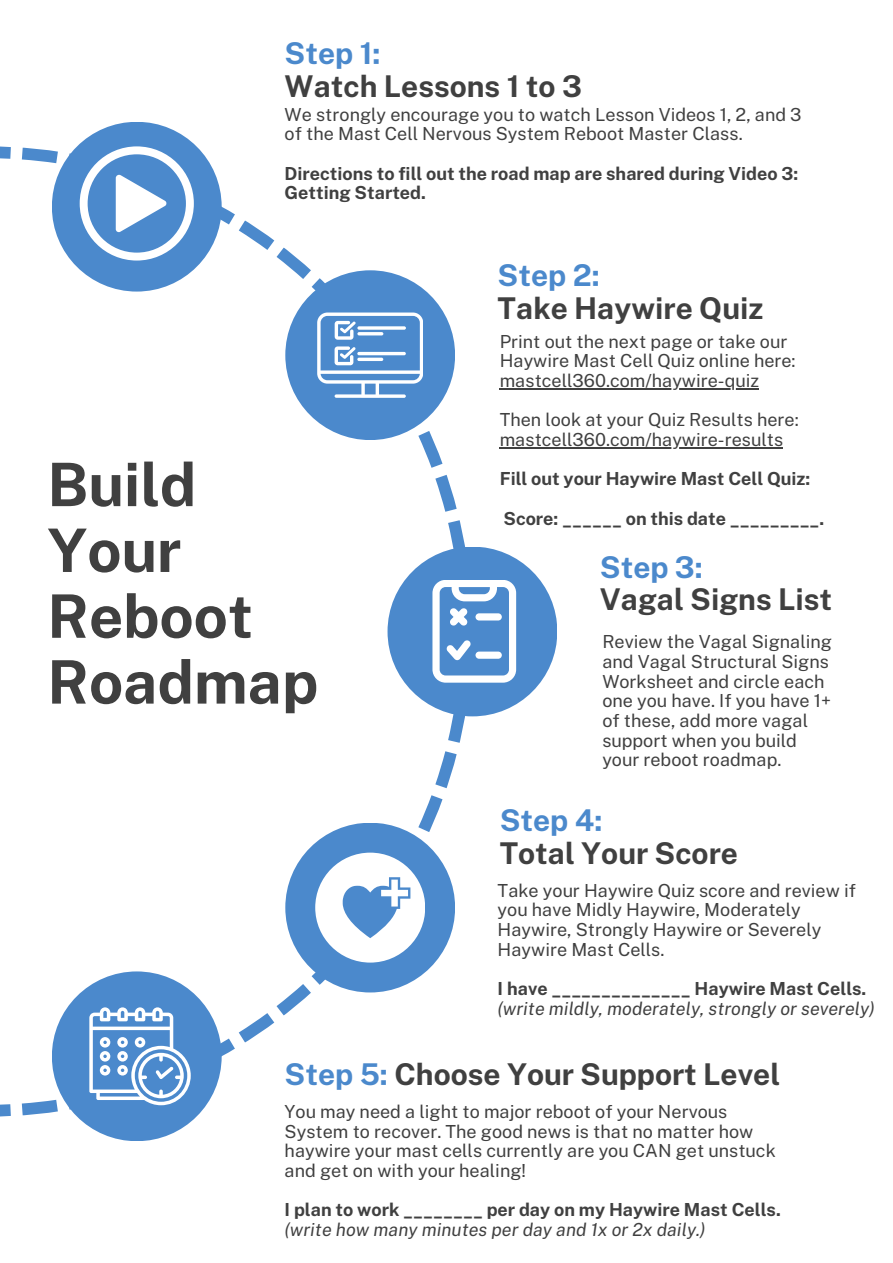
<style>
.page{position:relative;width:893px;height:1263px;background:#fff}
.page>*{position:absolute;margin:0;border:0;box-sizing:border-box;transform-origin:0 0}
.t1{font:700 60px/65.8px "Public Sans";color:#404040}
.t2{font:700 30px/32.6px "Public Sans";color:#404040}
.t3{font:18px/19.6px "Public Sans";color:#404040}
.t4{font:700 18px/19.6px "Public Sans";color:#404040}
.t5{font:italic 18px "Public Sans";color:#404040}
.s1{color:#4b89cc}
.s2{font-weight:700}
</style>
<div class="page">
<svg style="left:0;top:146px;width:472px;height:970px"></svg>
<div style="left:52px;top:122px;width:170px;height:170px;background:#4b89cc;border-radius:50%"></div>
<div style="left:285px;top:270px;width:170px;height:170px;background:#4b89cc;border-radius:50%"></div>
<div style="left:387px;top:547px;width:170px;height:169px;background:#4b89cc;border-radius:50%"></div>
<div style="left:285px;top:823px;width:170px;height:169px;background:#4b89cc;border-radius:50%"></div>
<div style="left:52px;top:971px;width:170px;height:170px;background:#4b89cc;border-radius:50%"></div>
<svg style="left:432px;top:580px;width:84px;height:103px"></svg>
<svg style="left:80px;top:146px;width:114px;height:115px"></svg>
<svg style="left:317px;top:312px;width:106px;height:86px"></svg>
<svg style="left:315px;top:853px;width:110px;height:109px"></svg>
<svg style="left:89px;top:1007px;width:102px;height:98px"></svg>
<hr style="left:500px;top:388px;width:259px;height:2px;background:#404040">
<hr style="left:500px;top:447px;width:283px;height:2px;background:#404040">
<h2 class="t2" style="left:285px;top:37px;width:299px"><span class="s1">Step 1:<br></span>Watch Lessons 1 to 3</h2>
<p class="t3" style="left:285px;top:104px;width:518px">We strongly encourage you to watch Lesson Videos 1, 2, and 3 of the Mast Cell Nervous System Reboot Master Class.</p>
<h3 class="t4" style="left:285px;top:163px;width:515px">Directions to fill out the road map are shared during Video 3:<br>Getting Started.</h3>
<p class="t1" style="left:47px;top:451px;width:272px">Build<br>Your<br>Reboot<br>Roadmap</p>
<p class="t2" style="left:497px;top:259px;width:267px"><span class="s1">Step 2:<br></span>Take Haywire Quiz</p>
<p class="t3" style="left:500px;top:331px;width:297px">Print out the next page or take our<br>Haywire Mast Cell Quiz online here:</p>
<h1 class="t3" style="left:500px;top:371px;width:261px">mastcell360.com/haywire-quiz</h1>
<p class="t3" style="left:500px;top:410px;width:300px">Then look at your Quiz Results here:</p>
<h2 class="t3" style="left:500px;top:420px;width:312px;line-height:39.4px">mastcell360.com/haywire-results<br><span class="s2">Fill out your Haywire Mast Cell Quiz:</span></h2>
<p class="t4" style="left:503px;top:508px;width:322px">Score: ______ on this date _________.</p>
<p class="t2" style="left:600px;top:550px;width:234px"><span class="s1">Step 3:<br></span>Vagal Signs List</p>
<p class="t3" style="left:602px;top:632px;width:231px">Review the Vagal Signaling and Vagal Structural Signs<br>Worksheet and circle each one you have. If you have 1+ of these, add more vagal support when you build your reboot roadmap.</p>
<h3 class="t2" style="left:500px;top:804px;width:240px"><span class="s1">Step 4:<br></span>Total Your Score</h3>
<h3 class="t3" style="left:497px;top:880px;width:360px">Take your Haywire Quiz score and review if you have Midly Haywire, Moderately Haywire, Strongly Haywire or Severely Haywire Mast Cells.</h3>
<p class="t4" style="left:497px;top:979px;width:370px">I have ______________ Haywire Mast Cells.</p>
<h2 class="t5" style="left:497px;top:997px;width:379px">(write mildly, moderately, strongly or severely)</h2>
<p class="t2" style="left:285px;top:1057px;width:497px"><span class="s1">Step 5:</span> Choose Your Support Level</p>
<h2 class="t3" style="left:285px;top:1101px;width:492px">You may need a light to major reboot of your Nervous System to recover. The good news is that no matter how haywire your mast cells currently are you CAN get unstuck and get on with your healing!</h2>
<p class="t4" style="left:285px;top:1200px;width:498px">I plan to work ________ per day on my Haywire Mast Cells.</p>
<p class="t5" style="left:285px;top:1219px;width:422px">(write how many minutes per day and 1x or 2x daily.)</p>
</div>
